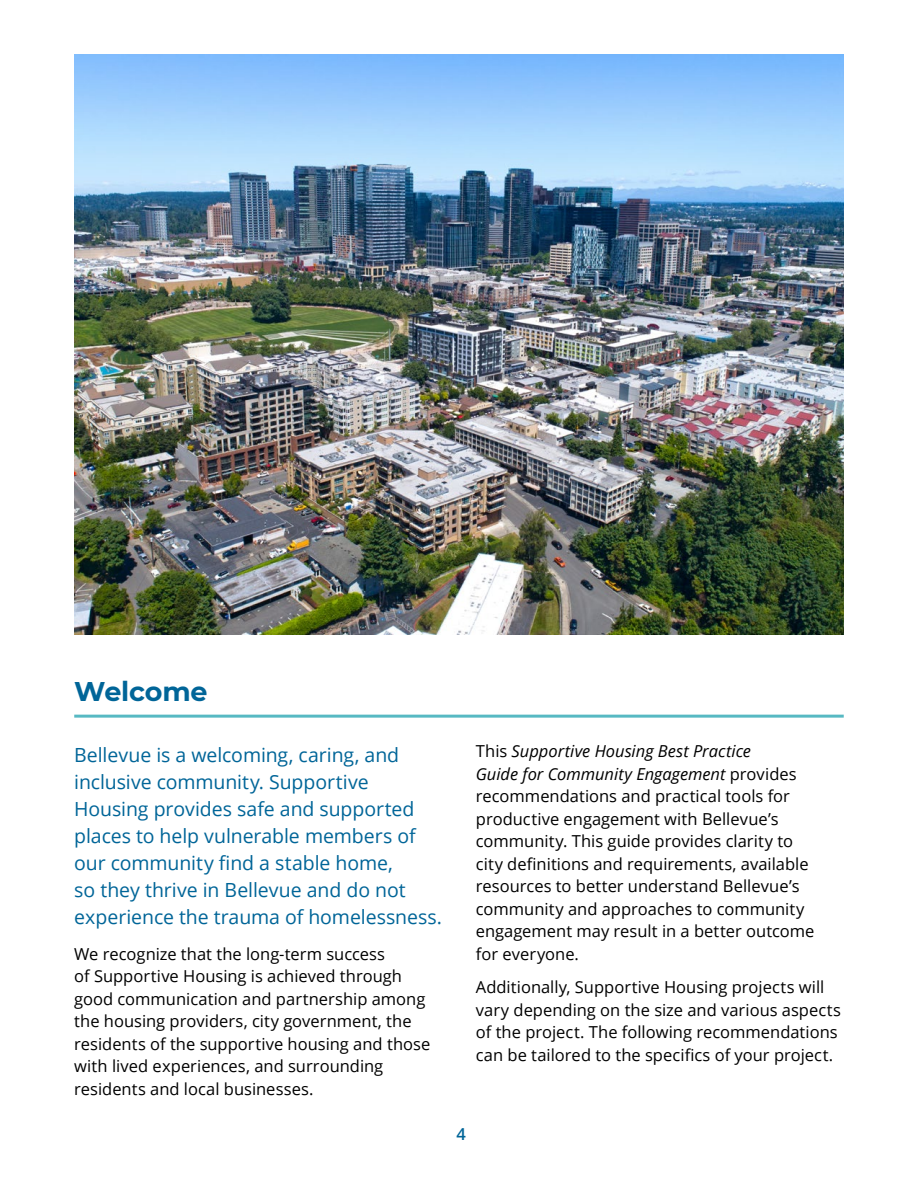
<style>
.page{position:relative;width:918px;height:1188px;background:#fff}
.page>*{position:absolute;margin:0;border:0;box-sizing:border-box;transform-origin:0 0}
.t1{font:700 27px "Montserrat";letter-spacing:-.005em;color:#006598}
.Callout_Text{font:19.5px/27px "Open Sans";letter-spacing:-.005em;color:#006598}
.P1{font:16.5px/22.5px "Open Sans";color:#000}
.t2{font:600 16.5px "Open Sans";color:#006598}
.s1{font-style:italic}
</style>
<div class="page">
<img style="left:74px;top:54px;width:770px;height:580px">
<hr style="left:74px;top:715px;width:770px;height:3px;background:#57b9c3">
<h1 class="t1" style="left:74px;top:672px;width:135px">Welcome</h1>
<p class="Callout_Text" style="left:74px;top:741px;width:369px">Bellevue is a welcoming, caring, and inclusive community. Supportive Housing provides safe and supported places to help vulnerable members of our community find a stable home,<br>so they thrive in Bellevue and do not experience the trauma of homelessness.</p>
<p class="P1" style="left:74px;top:942px;width:358px">We recognize that the long-term success<br>of Supportive Housing is achieved through good communication and partnership among the housing providers, city government, the residents of the supportive housing and those with lived experiences, and surrounding residents and local businesses.</p>
<p class="P1" style="left:476px;top:740px;width:340px">This <span class="s1">Supportive Housing Best Practice<br>Guide for Community Engagement</span> provides recommendations and practical tools for productive engagement with Bellevue’s community. This guide provides clarity to city definitions and requirements, available resources to better understand Bellevue’s community and approaches to community engagement may result in a better outcome for everyone.</p>
<p class="P1" style="left:476px;top:976px;width:367px">Additionally, Supportive Housing projects will vary depending on the size and various aspects of the project. The following recommendations can be tailored to the specifics of your project.</p>
<p class="t2" style="left:456px;top:1123px;width:11px">4</p>
</div>
